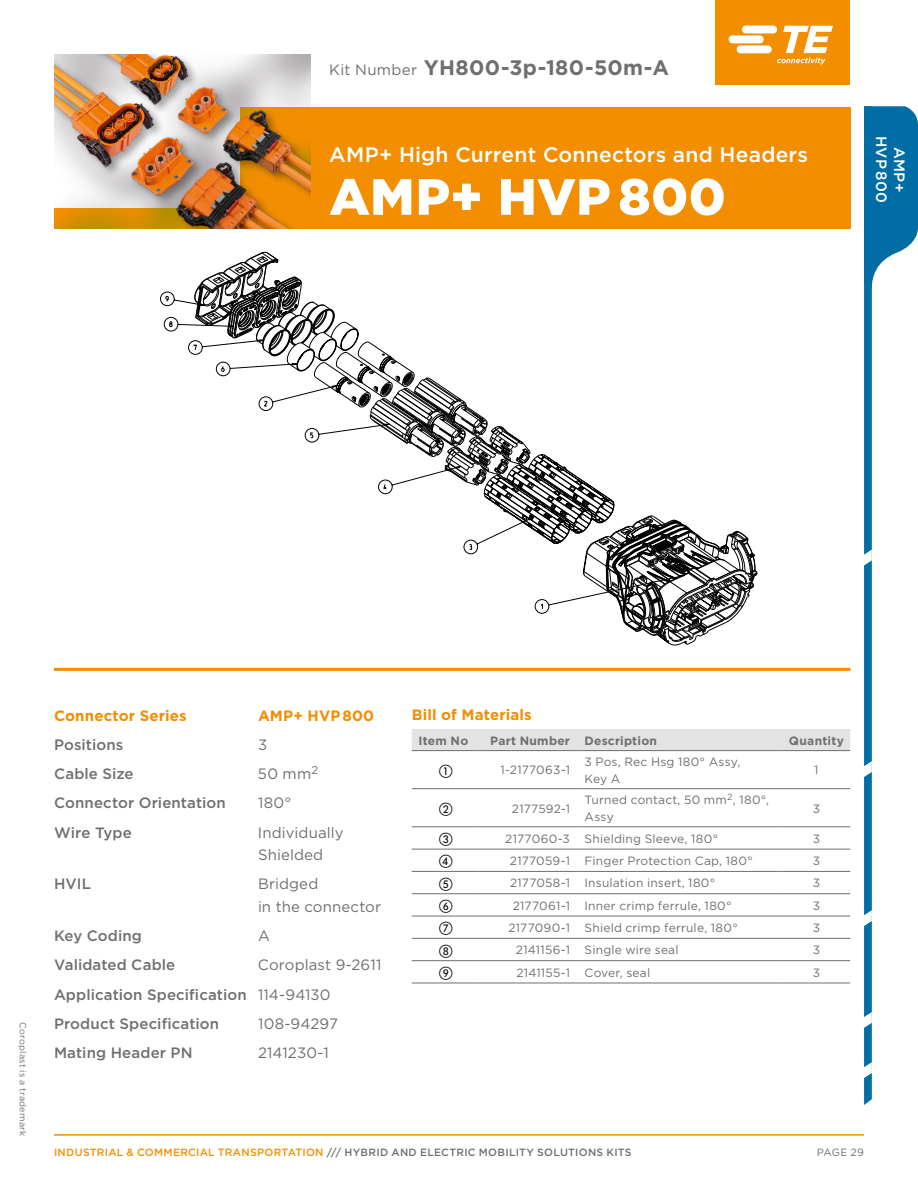
<style>
.page{position:relative;width:918px;height:1188px;background:#fff}
.page>*{position:absolute;margin:0;border:0;box-sizing:border-box;transform-origin:0 0}
.t1{font:900 51px "Gotham";letter-spacing:.01em;color:#fff}
.t2{font:500 21px "Gotham";letter-spacing:.01em;color:#fff}
.t3{font:700 21px "Gotham";letter-spacing:.015em;color:#706f6f}
.t4{font:500 15px "Gotham";letter-spacing:.01em;color:#706f6f}
.t5{font:15px/22.5px "Gotham";letter-spacing:.01em;color:#706f6f}
.t6{font:700 15px "Gotham";letter-spacing:.01em;color:#f28e00}
.t7{font:500 15px/18px "Gotham";letter-spacing:.025em;color:#fff;text-align:center}
.Tabelle_Body{font:13.5px "European Pi One";color:#000}
.Tab{font:12px/16.5px "Gotham";letter-spacing:.015em;color:#706f6f}
.t8{font:700 12px "Gotham";letter-spacing:.02em;color:#706f6f}
.t9{font:500 10.5px "Gotham";letter-spacing:.025em;color:#706f6f}
.t10{font:10.5px "Gotham";letter-spacing:.01em;color:#706f6f}
.t11{font:9px "Gotham";letter-spacing:.025em;color:#706f6f}
.s1{font-weight:400;font-size:15px}
.s2{font-weight:400}
.s3{color:#f28e00}
</style>
<div class="page">
<hr style="left:54px;top:1134px;width:810px;height:2px;background:#f28e00">
<div style="left:240px;top:107px;width:610px;height:122px;background:#f28e00"></div>
<hr style="left:54px;top:668px;width:796px;height:3px;background:#f28e00">
<div style="left:716px;top:0;width:134px;height:85px;background:#f28e00"></div>
<svg style="left:729px;top:26px;width:104px;height:38px"></svg>
<svg style="left:195px;top:252px;width:562px;height:393px"></svg>
<svg style="left:160px;top:292px;width:525px;height:321px"></svg>
<svg style="left:864px;top:106px;width:54px;height:999px"></svg>
<img style="left:54px;top:54px;width:256px;height:175px">
<div style="left:412px;top:729px;width:438px;height:21px;background:#e3e3e3"></div>
<hr style="left:412px;top:750px;width:67px;height:1px;background:#706f6f">
<hr style="left:479px;top:750px;width:100px;height:1px;background:#706f6f">
<hr style="left:579px;top:750px;width:204px;height:1px;background:#706f6f">
<hr style="left:783px;top:750px;width:67px;height:1px;background:#706f6f">
<hr style="left:412px;top:788px;width:67px;height:1px;background:#706f6f">
<hr style="left:479px;top:788px;width:100px;height:1px;background:#706f6f">
<hr style="left:579px;top:788px;width:204px;height:1px;background:#706f6f">
<hr style="left:783px;top:788px;width:67px;height:1px;background:#706f6f">
<hr style="left:412px;top:826px;width:67px;height:1px;background:#706f6f">
<hr style="left:479px;top:826px;width:100px;height:1px;background:#706f6f">
<hr style="left:579px;top:826px;width:204px;height:1px;background:#706f6f">
<hr style="left:783px;top:826px;width:67px;height:1px;background:#706f6f">
<hr style="left:412px;top:849px;width:67px;height:1px;background:#706f6f">
<hr style="left:479px;top:849px;width:100px;height:1px;background:#706f6f">
<hr style="left:579px;top:849px;width:204px;height:1px;background:#706f6f">
<hr style="left:783px;top:849px;width:67px;height:1px;background:#706f6f">
<hr style="left:412px;top:871px;width:67px;height:1px;background:#706f6f">
<hr style="left:479px;top:871px;width:100px;height:1px;background:#706f6f">
<hr style="left:579px;top:871px;width:204px;height:1px;background:#706f6f">
<hr style="left:783px;top:871px;width:67px;height:1px;background:#706f6f">
<hr style="left:412px;top:893px;width:67px;height:1px;background:#706f6f">
<hr style="left:479px;top:893px;width:100px;height:1px;background:#706f6f">
<hr style="left:579px;top:893px;width:204px;height:1px;background:#706f6f">
<hr style="left:783px;top:893px;width:67px;height:1px;background:#706f6f">
<hr style="left:412px;top:916px;width:67px;height:1px;background:#706f6f">
<hr style="left:479px;top:916px;width:100px;height:1px;background:#706f6f">
<hr style="left:579px;top:916px;width:204px;height:1px;background:#706f6f">
<hr style="left:783px;top:916px;width:67px;height:1px;background:#706f6f">
<hr style="left:412px;top:938px;width:67px;height:1px;background:#706f6f">
<hr style="left:479px;top:938px;width:100px;height:1px;background:#706f6f">
<hr style="left:579px;top:938px;width:204px;height:1px;background:#706f6f">
<hr style="left:783px;top:938px;width:67px;height:1px;background:#706f6f">
<hr style="left:412px;top:960px;width:67px;height:1px;background:#706f6f">
<hr style="left:479px;top:960px;width:100px;height:1px;background:#706f6f">
<hr style="left:579px;top:960px;width:204px;height:1px;background:#706f6f">
<hr style="left:783px;top:960px;width:67px;height:1px;background:#706f6f">
<hr style="left:412px;top:983px;width:67px;height:1px;background:#706f6f">
<hr style="left:479px;top:983px;width:100px;height:1px;background:#706f6f">
<hr style="left:579px;top:983px;width:204px;height:1px;background:#706f6f">
<hr style="left:783px;top:983px;width:67px;height:1px;background:#706f6f">
<p class="t3" style="left:329px;top:54px;width:341px"><span class="s1">Kit Number</span> YH800-3p-180-50m-A</p>
<p class="t2" style="left:329px;top:141px;width:480px">AMP+ High Current Connectors and Headers</p>
<p class="t1" style="left:329px;top:162px;width:398px">AMP+ HVP 800</p>
<p class="t7" style="left:908px;top:136px;width:69px;rotate:90deg">AMP+<br>HVP 800</p>
<p class="t11" style="left:29px;top:1022px;width:115px;rotate:90deg">Coroplast is a trademark</p>
<p class="t6" style="left:54px;top:705px;width:134px">Connector Series</p>
<p class="t6" style="left:258px;top:705px;width:118px">AMP+ HVP 800</p>
<p class="t4" style="left:54px;top:735px;width:71px">Positions</p>
<p class="t5" style="left:258px;top:733px;width:11px">3</p>
<p class="t4" style="left:54px;top:764px;width:81px">Cable Size</p>
<p class="t5" style="left:258px;top:762px;width:62px">50 mm<sup>2</sup></p>
<p class="t4" style="left:54px;top:793px;width:173px">Connector Orientation</p>
<p class="t5" style="left:258px;top:792px;width:35px">180°</p>
<p class="t4" style="left:54px;top:823px;width:79px">Wire Type</p>
<p class="t5" style="left:258px;top:821px;width:87px">Individually<br>Shielded</p>
<p class="t4" style="left:54px;top:874px;width:39px">HVIL</p>
<p class="t5" style="left:258px;top:873px;width:125px">Bridged<br>in the connector</p>
<p class="t4" style="left:54px;top:926px;width:89px">Key Coding</p>
<p class="t5" style="left:258px;top:924px;width:13px">A</p>
<p class="t4" style="left:54px;top:955px;width:123px">Validated Cable</p>
<p class="t5" style="left:258px;top:954px;width:125px">Coroplast 9-2611</p>
<p class="t4" style="left:54px;top:985px;width:278px">Application Specification <span class="s2">114-94130</span></p>
<p class="t4" style="left:54px;top:1014px;width:167px">Product Specification</p>
<p class="t5" style="left:258px;top:1012px;width:81px">108-94297</p>
<p class="t4" style="left:54px;top:1043px;width:140px">Mating Header PN</p>
<p class="t5" style="left:258px;top:1041px;width:72px">2141230-1</p>
<p class="t6" style="left:412px;top:705px;width:121px">Bill of Materials</p>
<p class="t8" style="left:418px;top:732px;width:51px">Item No</p>
<p class="t8" style="left:490px;top:732px;width:81px">Part Number</p>
<p class="t8" style="left:585px;top:732px;width:74px">Description</p>
<p class="t8" style="left:789px;top:732px;width:57px">Quantity</p>
<p class="Tabelle_Body" style="left:439px;top:764px;width:15px">A</p>
<p class="Tab" style="left:501px;top:762px;width:71px">1-2177063-1</p>
<p class="Tab" style="left:585px;top:753px;width:157px">3 Pos, Rec Hsg 180° Assy,</p>
<p class="Tab" style="left:585px;top:770px;width:37px">Key A</p>
<p class="Tab" style="left:814px;top:762px;width:6px">1</p>
<p class="Tabelle_Body" style="left:439px;top:802px;width:15px">B</p>
<p class="Tab" style="left:512px;top:800px;width:60px">2177592-1</p>
<p class="Tab" style="left:585px;top:792px;width:186px">Turned contact, 50 mm<sup>2</sup>, 180°,<br>Assy</p>
<p class="Tab" style="left:813px;top:800px;width:9px">3</p>
<p class="Tabelle_Body" style="left:439px;top:832px;width:15px">C</p>
<p class="Tab" style="left:505px;top:830px;width:66px">2177060-3</p>
<p class="Tab" style="left:585px;top:830px;width:135px">Shielding Sleeve, 180°</p>
<p class="Tab" style="left:813px;top:830px;width:9px">3</p>
<p class="Tabelle_Body" style="left:439px;top:855px;width:15px">D</p>
<p class="Tab" style="left:510px;top:852px;width:62px">2177059-1</p>
<p class="Tab" style="left:585px;top:852px;width:170px">Finger Protection Cap, 180°</p>
<p class="Tab" style="left:813px;top:852px;width:9px">3</p>
<p class="Tabelle_Body" style="left:439px;top:877px;width:15px">E</p>
<p class="Tab" style="left:510px;top:875px;width:61px">2177058-1</p>
<p class="Tab" style="left:585px;top:875px;width:132px">Insulation insert, 180°</p>
<p class="Tab" style="left:813px;top:875px;width:9px">3</p>
<p class="Tabelle_Body" style="left:439px;top:899px;width:15px">F</p>
<p class="Tab" style="left:513px;top:897px;width:59px">2177061-1</p>
<p class="Tab" style="left:585px;top:897px;width:149px">Inner crimp ferrule, 180°</p>
<p class="Tab" style="left:813px;top:897px;width:9px">3</p>
<p class="Tabelle_Body" style="left:439px;top:921px;width:15px">G</p>
<p class="Tab" style="left:508px;top:919px;width:63px">2177090-1</p>
<p class="Tab" style="left:585px;top:919px;width:155px">Shield crimp ferrule, 180°</p>
<p class="Tab" style="left:813px;top:919px;width:9px">3</p>
<p class="Tabelle_Body" style="left:439px;top:944px;width:15px">H</p>
<p class="Tab" style="left:516px;top:942px;width:55px">2141156-1</p>
<p class="Tab" style="left:585px;top:942px;width:96px">Single wire seal</p>
<p class="Tab" style="left:813px;top:942px;width:9px">3</p>
<p class="Tabelle_Body" style="left:439px;top:966px;width:15px">I</p>
<p class="Tab" style="left:516px;top:964px;width:55px">2141155-1</p>
<p class="Tab" style="left:585px;top:964px;width:67px">Cover, seal</p>
<p class="Tab" style="left:813px;top:964px;width:9px">3</p>
<p class="t9" style="left:54px;top:1145px;width:579px"><span class="s3">INDUSTRIAL &amp; COMMERCIAL TRANSPORTATION</span> /// HYBRID AND ELECTRIC MOBILITY SOLUTIONS KITS</p>
<p class="t10" style="left:817px;top:1145px;width:49px">PAGE 29</p>
</div>
